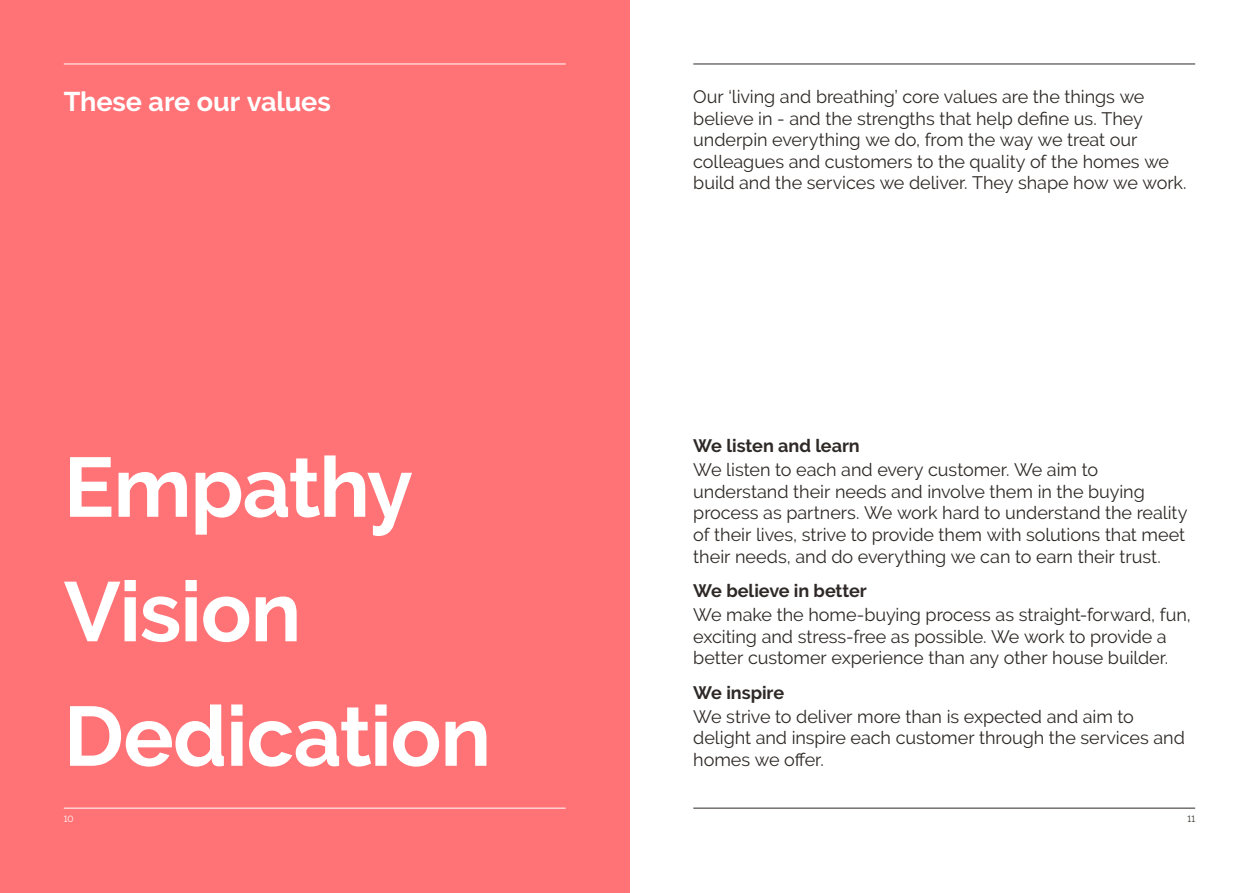
<style>
.page{position:relative;width:1259px;height:893px;background:#fff}
.page>*{position:absolute;margin:0;border:0;box-sizing:border-box;transform-origin:0 0}
.t1{font:700 84px "Raleway";letter-spacing:-.015em;color:#fff}
.t2{font:700 27px "Raleway";letter-spacing:-.005em;color:#fff}
.t3{font:18px/21.6px "Raleway";letter-spacing:-.005em;color:#2e2926}
.t4{font:9px "Raleway";color:#fff}
.t5{font:9px "Raleway";color:#2e2926}
.s1{font-weight:700}
</style>
<div class="page">
<div style="left:0;top:0;width:629px;height:893px;background:#ff7276"></div>
<hr style="left:693px;top:808px;width:502px;height:1px;background:#2e2926">
<hr style="left:64px;top:808px;width:502px;height:1px;background:#fff">
<hr style="left:64px;top:64px;width:502px;height:1px;background:#fff">
<hr style="left:693px;top:64px;width:502px;height:1px;background:#2e2926">
<p class="t2" style="left:64px;top:87px;width:268px">These are our values</p>
<p class="t3" style="left:693px;top:86px;width:495px">Our ‘living and breathing’ core values are the things we believe in - and the strengths that help define us. They underpin everything we do, from the way we treat our colleagues and customers to the quality of the homes we build and the services we deliver. They shape how we work.</p>
<p class="t1" style="left:64px;top:439px;width:351px">Empathy</p>
<p class="t1" style="left:64px;top:564px;width:239px">Vision</p>
<p class="t1" style="left:64px;top:688px;width:429px">Dedication</p>
<p class="t3" style="left:693px;top:434px;width:406px;line-height:24px"><span class="s1">We listen and learn<br></span>We listen to each and every customer. We aim to</p>
<p class="t3" style="left:693px;top:481px;width:496px">understand their needs and involve them in the buying process as partners. We work hard to understand the reality of their lives, strive to provide them with solutions that meet their needs, and do everything we can to earn their trust.</p>
<p class="t3" style="left:693px;top:579px;width:499px;line-height:24px"><span class="s1">We believe in better<br></span>We make the home-buying process as straight-forward, fun,</p>
<p class="t3" style="left:693px;top:625px;width:476px">exciting and stress-free as possible. We work to provide a better customer experience than any other house builder.</p>
<p class="t3" style="left:693px;top:680px;width:442px;line-height:24px"><span class="s1">We inspire<br></span>We strive to deliver more than is expected and aim to</p>
<p class="t3" style="left:693px;top:727px;width:493px">delight and inspire each customer through the services and homes we offer.</p>
<p class="t4" style="left:64px;top:814px;width:11px">10</p>
<p class="t5" style="left:1187px;top:814px;width:9px">11</p>
</div>
